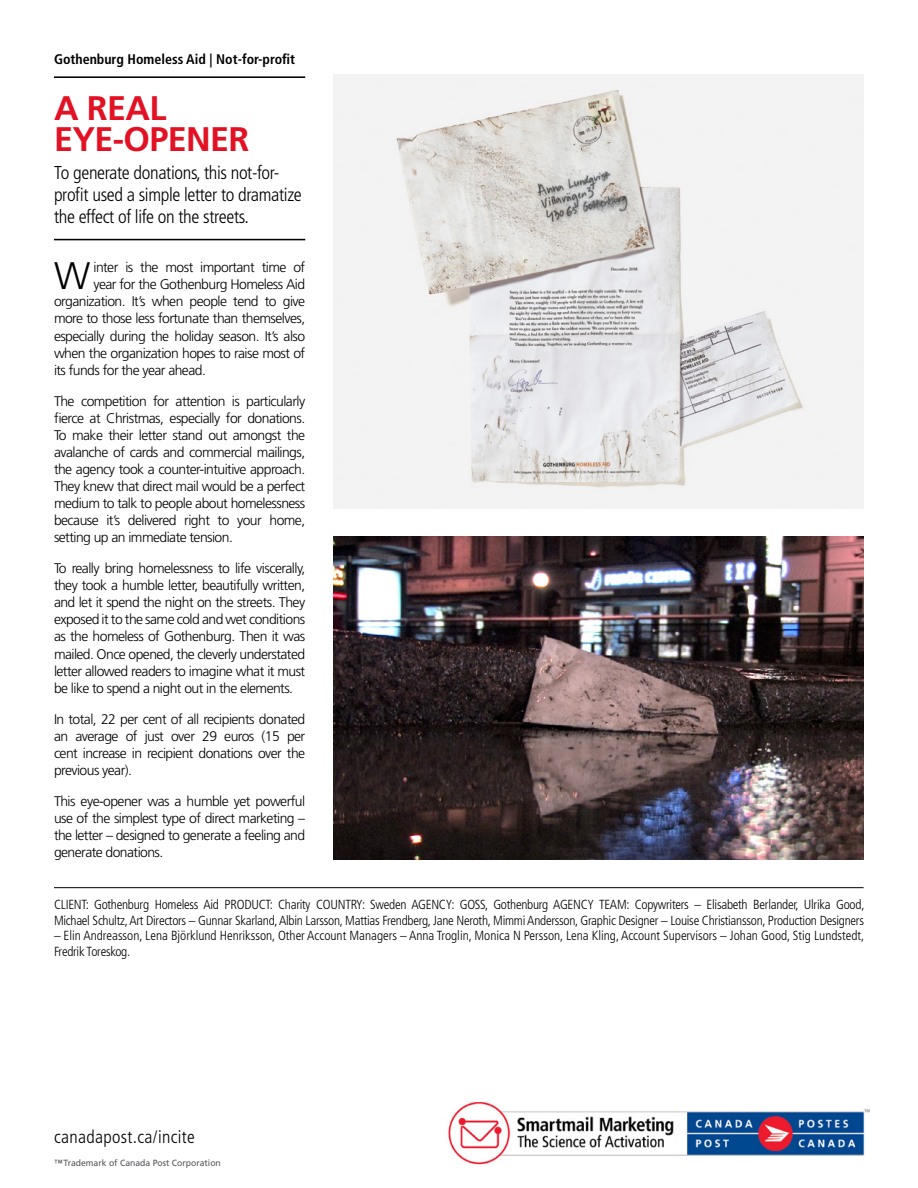
<style>
.page{position:relative;width:918px;height:1188px;background:#fff}
.page>*{position:absolute;margin:0;border:0;box-sizing:border-box;transform-origin:0 0}
.Case_Study_Body{font:300 38.4px "Frutiger";color:#000}
.t1{font:700 34.05px/31px "Frutiger";letter-spacing:-.02em;color:#e21224}
.t2{font:300 condensed 18.6px/21.8px "Frutiger LT Std";letter-spacing:-.02em;color:#000}
.t3{font:300 condensed 18px "Frutiger LT Std";letter-spacing:.02em;color:#000}
.Case_Study_Body-2{font:300 13.95px/17.1px "Frutiger";letter-spacing:-.04em;color:#000;text-align:justify}
.Case_Study_Body-3{font:700 condensed 13.95px "Frutiger LT Std";color:#000}
.Case_Study_Body-4{font:300 condensed 13.2px/15.5px "Frutiger LT Std";letter-spacing:-.02em;color:#000}
.Case_Study_Body-5{font:300 condensed 13.2px/15.5px "Frutiger LT Std";color:#000}
.t4{font:9px "Frutiger LT Std";color:#56565a;scale:.96 1}
</style>
<div class="page">
<hr style="left:54px;top:239px;width:251px;height:1px;background:#000">
<hr style="left:54px;top:76px;width:251px;height:2px;background:#000">
<hr style="left:54px;top:887px;width:810px;height:1px;background:#000">
<img style="left:333px;top:74px;width:531px;height:435px">
<img style="left:333px;top:537px;width:531px;height:322px">
<img style="left:448px;top:1101px;width:422px;height:64px">
<p class="Case_Study_Body-3" style="left:54px;top:51px;width:243px">Gothenburg Homeless Aid | Not-for-profit</p>
<p class="t1" style="left:54px;top:92px;width:197px">A REAL<br>EYE-OPENER</p>
<p class="t2" style="left:54px;top:162px;width:249px">To generate donations, this not-for&shy;profit used a simple letter to dramatize the effect of life on the streets.</p>
<p class="Case_Study_Body" style="left:54px;top:254px;width:38px">W</p>
<p class="Case_Study_Body-2" style="left:93px;top:259px;width:213px">inter is the most important time of</p>
<p class="Case_Study_Body-2" style="left:93px;top:276px;width:213px">year for the Gothenburg Homeless Aid</p>
<p class="Case_Study_Body-2" style="left:54px;top:293px;width:253px">organization. It’s when people tend to give</p>
<p class="Case_Study_Body-2" style="left:54px;top:310px;width:253px">more to those less fortunate than themselves,</p>
<p class="Case_Study_Body-2" style="left:54px;top:327px;width:253px">especially during the holiday season. It’s also</p>
<p class="Case_Study_Body-2" style="left:54px;top:344px;width:253px">when the organization hopes to raise most of</p>
<p class="Case_Study_Body-2" style="left:54px;top:361px;width:153px">its funds for the year ahead.</p>
<p class="Case_Study_Body-2" style="left:54px;top:392px;width:253px">The competition for attention is particularly fierce at Christmas, especially for donations.<br>To make their letter stand out amongst the avalanche of cards and commercial mailings, the agency took a counter-intuitive approach.<br>They knew that direct mail would be a perfect medium to talk to people about homelessness because it’s delivered right to your home, setting up an immediate tension.</p>
<p class="Case_Study_Body-2" style="left:54px;top:560px;width:253px">To really bring homelessness to life viscerally, they took a humble letter, beautifully written, and let it spend the night on the streets. They exposed it to the same cold and wet conditions as the homeless of Gothenburg. Then it was mailed. Once opened, the cleverly understated letter allowed readers to imagine what it must be like to spend a night out in the elements.</p>
<p class="Case_Study_Body-2" style="left:54px;top:710px;width:253px">In total, 22 per cent of all recipients donated an average of just over 29 euros (15 per cent increase in recipient donations over the previous year).</p>
<p class="Case_Study_Body-2" style="left:54px;top:792px;width:253px">This eye-opener was a humble yet powerful use of the simplest type of direct marketing – the letter – designed to generate a feeling and generate donations.</p>
<p class="Case_Study_Body-4" style="left:54px;top:897px;width:812px">CLIENT: Gothenburg Homeless Aid PRODUCT: Charity COUNTRY: Sweden AGENCY: GOSS, Gothenburg AGENCY TEAM: Copywriters – Elisabeth Berlander, Ulrika Good,<br>Michael Schultz, Art Directors – Gunnar Skarland, Albin Larsson, Mattias Frendberg, Jane Neroth, Mimmi Andersson, Graphic Designer – Louise Christiansson, Production Designers</p>
<p class="Case_Study_Body-5" style="left:54px;top:928px;width:812px">– Elin Andreasson, Lena Björklund Henriksson, Other Account Managers – Anna Troglin, Monica N Persson, Lena Kling, Account Supervisors – Johan Good, Stig Lundstedt,<br>Fredrik Toreskog.</p>
<p class="t3" style="left:54px;top:1126px;width:142px">canadapost.ca/incite</p>
<p class="t4" style="left:54px;top:1158px;width:175px">™ Trademark of Canada Post Corporation</p>
</div>
